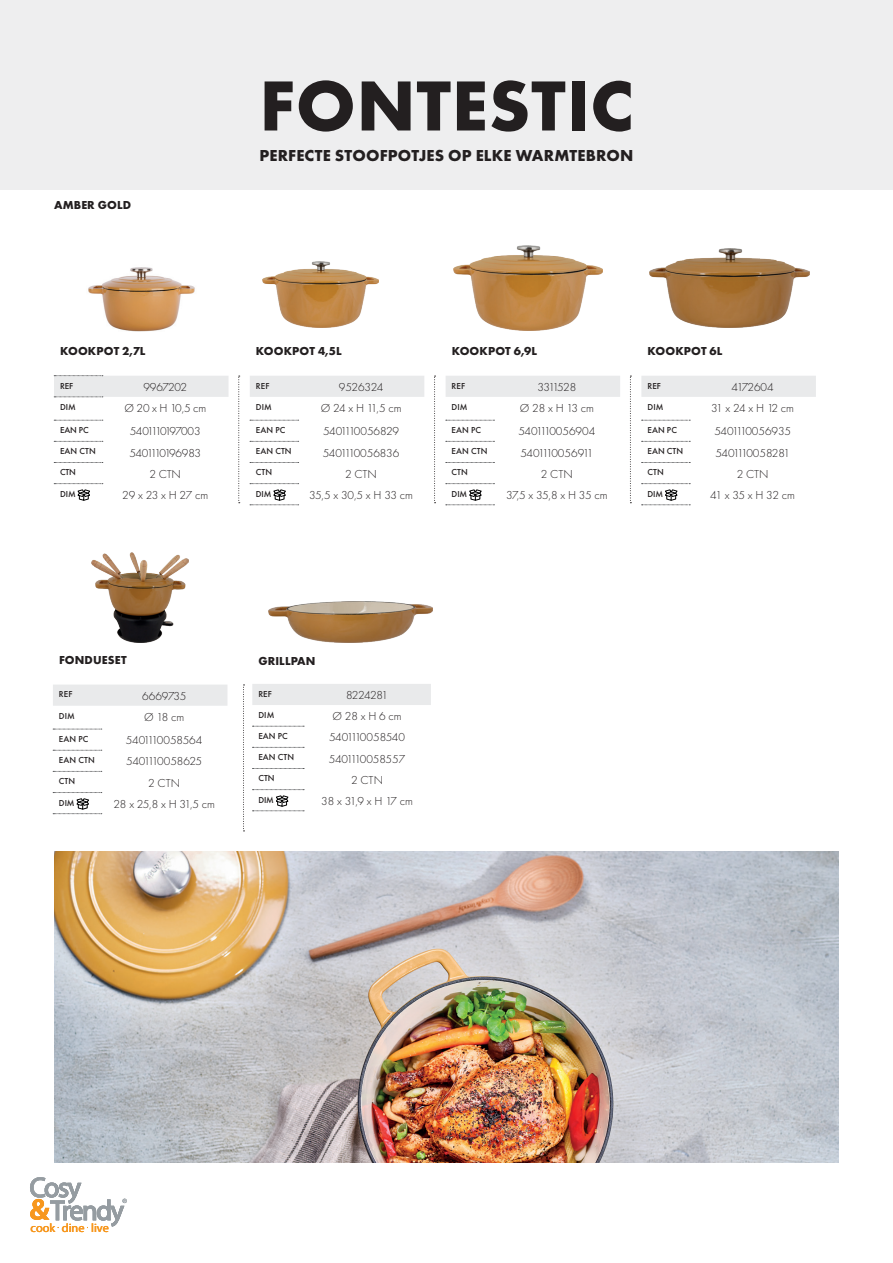
<style>
.page{position:relative;width:893px;height:1263px;background:#fff}
.page>*{position:absolute;margin:0;border:0;box-sizing:border-box;transform-origin:0 0}
.t1{font:700 73.5px "Futura PT";letter-spacing:.01em;color:#231f20}
.t2{font:700 16.5px "Futura PT";letter-spacing:.01em;color:#231f20}
.t3{font:12.3px "Myriad Pro";color:#f7971d}
.t4{font:300 12px "Futura PT";letter-spacing:-.035em;color:#231f20}
.t5{font:700 12px "Futura PT";letter-spacing:.01em;color:#231f20}
.t6{font:300 12px "Futura PT";letter-spacing:-.015em;color:#231f20}
.t7{font:300 12px "Futura PT";letter-spacing:-.105em;color:#231f20}
.t8{font:300 12px "Futura PT";letter-spacing:-.085em;color:#231f20}
.t9{font:300 12px "Futura PT";color:#231f20}
.t10{font:300 12px "Futura PT";letter-spacing:-.075em;color:#231f20}
.t11{font:300 12px "Futura PT";letter-spacing:-.09em;color:#231f20}
.t12{font:500 9px "Futura PT";letter-spacing:.01em;color:#231f20}
</style>
<div class="page">
<div style="left:0;top:0;width:893px;height:189px;background:#eeeeef"></div>
<svg style="left:30px;top:1177px;width:97px;height:51px"></svg>
<img style="left:54px;top:852px;width:785px;height:310px">
<div style="left:252px;top:684px;width:179px;height:21px;background:#e9eaeb"></div>
<svg style="left:252px;top:726px;width:52px;height:1px"></svg>
<svg style="left:252px;top:747px;width:52px;height:1px"></svg>
<svg style="left:252px;top:768px;width:52px;height:1px"></svg>
<svg style="left:252px;top:789px;width:52px;height:22px"></svg>
<svg style="left:243px;top:684px;width:2px;height:147px"></svg>
<img style="left:263px;top:262px;width:116px;height:65px">
<img style="left:92px;top:553px;width:97px;height:89px">
<img style="left:453px;top:246px;width:150px;height:84px">
<img style="left:269px;top:601px;width:163px;height:41px">
<img style="left:649px;top:248px;width:161px;height:80px">
<div style="left:53px;top:685px;width:174px;height:21px;background:#e9eaeb"></div>
<svg style="left:53px;top:729px;width:49px;height:1px"></svg>
<svg style="left:53px;top:750px;width:49px;height:1px"></svg>
<svg style="left:53px;top:771px;width:49px;height:1px"></svg>
<svg style="left:53px;top:792px;width:49px;height:22px"></svg>
<svg style="left:54px;top:375px;width:175px;height:23px;background:#e8e9ea"></svg>
<svg style="left:54px;top:420px;width:49px;height:1px"></svg>
<svg style="left:54px;top:441px;width:49px;height:1px"></svg>
<svg style="left:54px;top:462px;width:49px;height:1px"></svg>
<svg style="left:54px;top:483px;width:49px;height:17px"></svg>
<svg style="left:238px;top:376px;width:2px;height:127px"></svg>
<div style="left:250px;top:376px;width:174px;height:21px;background:#e9eaeb"></div>
<svg style="left:250px;top:420px;width:49px;height:1px"></svg>
<svg style="left:250px;top:441px;width:49px;height:1px"></svg>
<svg style="left:250px;top:462px;width:49px;height:1px"></svg>
<svg style="left:250px;top:483px;width:49px;height:23px"></svg>
<svg style="left:434px;top:376px;width:2px;height:127px"></svg>
<div style="left:446px;top:376px;width:174px;height:21px;background:#e9eaeb"></div>
<svg style="left:446px;top:420px;width:48px;height:1px"></svg>
<svg style="left:446px;top:441px;width:48px;height:1px"></svg>
<svg style="left:446px;top:462px;width:48px;height:1px"></svg>
<svg style="left:446px;top:483px;width:48px;height:23px"></svg>
<svg style="left:630px;top:376px;width:1px;height:127px"></svg>
<div style="left:641px;top:376px;width:175px;height:21px;background:#e9eaeb"></div>
<svg style="left:642px;top:420px;width:48px;height:1px"></svg>
<svg style="left:642px;top:441px;width:48px;height:1px"></svg>
<svg style="left:642px;top:462px;width:48px;height:1px"></svg>
<svg style="left:642px;top:483px;width:48px;height:23px"></svg>
<img style="left:88px;top:267px;width:107px;height:64px">
<p class="t5" style="left:54px;top:197px;width:79px">AMBER GOLD</p>
<h1 class="t1" style="left:259px;top:59px;width:376px">FONTESTIC</h1>
<h2 class="t2" style="left:259px;top:145px;width:376px">PERFECTE STOOFPOTJES OP ELKE WARMTEBRON</h2>
<p class="t5" style="left:60px;top:344px;width:87px">KOOKPOT 2,7L</p>
<p class="t12" style="left:60px;top:380px;width:15px">REF</p>
<p class="t4" style="left:143px;top:380px;width:45px">9967202</p>
<p class="t12" style="left:60px;top:401px;width:17px">DIM</p>
<p class="t4" style="left:124px;top:401px;width:83px">Ø 20 x H 10,5 cm</p>
<p class="t12" style="left:60px;top:425px;width:30px">EAN PC</p>
<p class="t7" style="left:130px;top:424px;width:72px">5401110197003</p>
<p class="t12" style="left:60px;top:446px;width:37px">EAN CTN</p>
<p class="t8" style="left:129px;top:446px;width:73px">5401110196983</p>
<p class="t12" style="left:60px;top:467px;width:17px">CTN</p>
<p class="t4" style="left:150px;top:467px;width:33px">2 CTN</p>
<p class="t12" style="left:60px;top:489px;width:17px">DIM</p>
<p class="t4" style="left:122px;top:488px;width:88px">29 x 23 x H 27 cm</p>
<p class="t5" style="left:256px;top:344px;width:87px">KOOKPOT 4,5L</p>
<p class="t12" style="left:256px;top:380px;width:15px">REF</p>
<p class="t6" style="left:339px;top:380px;width:46px">9526324</p>
<p class="t12" style="left:256px;top:401px;width:18px">DIM</p>
<p class="t4" style="left:321px;top:401px;width:82px">Ø 24 x H 11,5 cm</p>
<p class="t12" style="left:256px;top:425px;width:31px">EAN PC</p>
<p class="t4" style="left:323px;top:424px;width:78px">5401110056829</p>
<p class="t12" style="left:256px;top:446px;width:37px">EAN CTN</p>
<p class="t6" style="left:323px;top:446px;width:78px">5401110056836</p>
<p class="t12" style="left:256px;top:467px;width:18px">CTN</p>
<p class="t4" style="left:345px;top:467px;width:33px">2 CTN</p>
<p class="t12" style="left:256px;top:489px;width:17px">DIM</p>
<p class="t4" style="left:309px;top:488px;width:105px">35,5 x 30,5 x H 33 cm</p>
<p class="t5" style="left:452px;top:344px;width:87px">KOOKPOT 6,9L</p>
<p class="t12" style="left:452px;top:380px;width:15px">REF</p>
<p class="t11" style="left:537px;top:380px;width:41px">3311528</p>
<p class="t12" style="left:452px;top:401px;width:18px">DIM</p>
<p class="t4" style="left:520px;top:401px;width:76px">Ø 28 x H 13 cm</p>
<p class="t12" style="left:452px;top:425px;width:31px">EAN PC</p>
<p class="t9" style="left:518px;top:424px;width:78px">5401110056904</p>
<p class="t12" style="left:452px;top:446px;width:37px">EAN CTN</p>
<p class="t10" style="left:520px;top:446px;width:74px">5401110056911</p>
<p class="t12" style="left:452px;top:467px;width:18px">CTN</p>
<p class="t4" style="left:541px;top:467px;width:33px">2 CTN</p>
<p class="t12" style="left:452px;top:489px;width:17px">DIM</p>
<p class="t4" style="left:506px;top:488px;width:103px">37,5 x 35,8 x H 35 cm</p>
<p class="t5" style="left:647px;top:344px;width:77px">KOOKPOT 6L</p>
<p class="t12" style="left:647px;top:380px;width:15px">REF</p>
<p class="t4" style="left:732px;top:380px;width:44px">4172604</p>
<p class="t12" style="left:647px;top:401px;width:18px">DIM</p>
<p class="t4" style="left:711px;top:401px;width:84px">31 x 24 x H 12 cm</p>
<p class="t12" style="left:647px;top:425px;width:31px">EAN PC</p>
<p class="t4" style="left:714px;top:424px;width:78px">5401110056935</p>
<p class="t12" style="left:647px;top:446px;width:37px">EAN CTN</p>
<p class="t4" style="left:715px;top:446px;width:76px">5401110058281</p>
<p class="t12" style="left:647px;top:467px;width:18px">CTN</p>
<p class="t4" style="left:737px;top:467px;width:33px">2 CTN</p>
<p class="t12" style="left:647px;top:489px;width:17px">DIM</p>
<p class="t4" style="left:710px;top:488px;width:86px">41 x 35 x H 32 cm</p>
<p class="t5" style="left:59px;top:652px;width:69px">FONDUESET</p>
<p class="t12" style="left:59px;top:689px;width:15px">REF</p>
<p class="t4" style="left:142px;top:689px;width:46px">6669735</p>
<p class="t12" style="left:59px;top:710px;width:18px">DIM</p>
<p class="t4" style="left:144px;top:710px;width:41px">Ø 18 cm</p>
<p class="t12" style="left:59px;top:733px;width:31px">EAN PC</p>
<p class="t4" style="left:126px;top:733px;width:78px">5401110058564</p>
<p class="t12" style="left:59px;top:755px;width:37px">EAN CTN</p>
<p class="t4" style="left:126px;top:754px;width:77px">5401110058625</p>
<p class="t12" style="left:59px;top:776px;width:18px">CTN</p>
<p class="t4" style="left:148px;top:776px;width:33px">2 CTN</p>
<p class="t12" style="left:59px;top:797px;width:17px">DIM</p>
<p class="t4" style="left:113px;top:797px;width:103px">28 x 25,8 x H 31,5 cm</p>
<p class="t5" style="left:258px;top:653px;width:59px">GRILLPAN</p>
<p class="t12" style="left:258px;top:688px;width:15px">REF</p>
<p class="t4" style="left:346px;top:688px;width:43px">8224281</p>
<p class="t12" style="left:258px;top:709px;width:18px">DIM</p>
<p class="t4" style="left:332px;top:709px;width:71px">Ø 28 x H 6 cm</p>
<p class="t12" style="left:258px;top:731px;width:31px">EAN PC</p>
<p class="t4" style="left:329px;top:730px;width:78px">5401110058540</p>
<p class="t12" style="left:258px;top:752px;width:37px">EAN CTN</p>
<p class="t4" style="left:329px;top:752px;width:78px">5401110058557</p>
<p class="t12" style="left:258px;top:773px;width:18px">CTN</p>
<p class="t4" style="left:351px;top:773px;width:33px">2 CTN</p>
<p class="t12" style="left:258px;top:795px;width:17px">DIM</p>
<p class="t4" style="left:321px;top:794px;width:93px">38 x 31,9 x H 17 cm</p>
<p class="t3" style="left:31px;top:1220px;width:80px">cook dine live</p>
</div>
